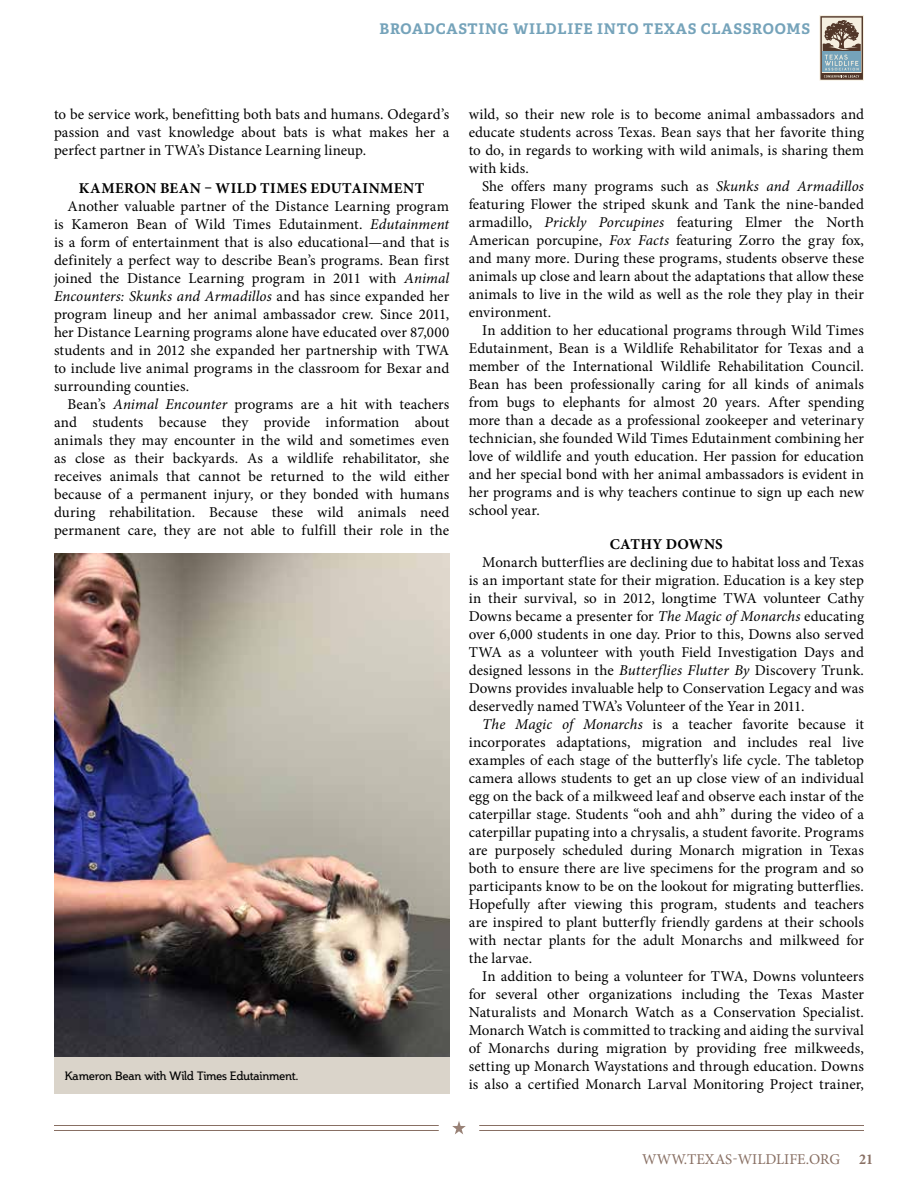
<style>
.page{position:relative;width:918px;height:1188px;background:#fff}
.page>*{position:absolute;margin:0;border:0;box-sizing:border-box;transform-origin:0 0}
.t1{font:15px/18px "Minion Pro";letter-spacing:.005em;color:#000;text-align:justify}
.t2{font:700 15px "Minion Pro";letter-spacing:.03em;color:#000}
.t3{font:15px "Minion Pro";color:#886f63}
.t4{font:700 condensed 15px "Minion Pro";color:#886f63}
.t5{font:700 14.7px "Adelle Basic";letter-spacing:.05em;color:#75a3ba}
.t6{font:12px "Steinem";letter-spacing:-.01em;color:#000}
.s1{font-style:italic}
</style>
<div class="page">
<svg style="left:452px;top:1121px;width:14px;height:13px"></svg>
<hr style="left:479px;top:1125px;width:385px;height:1px;background:#886f63">
<hr style="left:479px;top:1130px;width:385px;height:1px;background:#886f63">
<hr style="left:54px;top:1125px;width:385px;height:1px;background:#886f63">
<hr style="left:54px;top:1130px;width:385px;height:1px;background:#886f63">
<svg style="left:819px;top:15px;width:45px;height:66px;background:#999792"></svg>
<img style="left:54px;top:554px;width:395px;height:503px">
<div style="left:54px;top:1057px;width:395px;height:37px;background:#dad4ca"></div>
<p class="t5" style="left:380px;top:19px;width:432px">BROADCASTING WILDLIFE INTO TEXAS CLASSROOMS</p>
<p class="t1" style="left:54px;top:105px;width:397px">to be service work, benefitting both bats and humans. Odegard’s passion and vast knowledge about bats is what makes her a perfect partner in TWA’s Distance Learning lineup.</p>
<p class="t2" style="left:79px;top:178px;width:347px">KAMERON BEAN – WILD TIMES EDUTAINMENT</p>
<p class="t1" style="left:54px;top:197px;width:397px;text-indent:14px">Another valuable partner of the Distance Learning program is Kameron Bean of Wild Times Edutainment. <span class="s1">Edutainment </span>is a form of entertainment that is also educational—and that is definitely a perfect way to describe Bean’s programs. Bean first joined the Distance Learning program in 2011 with <span class="s1">Animal Encounters: Skunks and Armadillos</span> and has since expanded her program lineup and her animal ambassador crew. Since 2011, her Distance Learning programs alone have educated over 87,000 students and in 2012 she expanded her partnership with TWA to include live animal programs in the classroom for Bexar and surrounding counties.</p>
<p class="t1" style="left:54px;top:395px;width:397px;text-indent:14px">Bean’s <span class="s1">Animal Encounter</span> programs are a hit with teachers and students because they provide information about animals they may encounter in the wild and sometimes even as close as their backyards. As a wildlife rehabilitator, she receives animals that cannot be returned to the wild either because of a permanent injury, or they bonded with humans during rehabilitation. Because these wild animals need permanent care, they are not able to fulfill their role in the</p>
<p class="t6" style="left:65px;top:1069px;width:235px">Kameron Bean with Wild Times Edutainment.</p>
<p class="t1" style="left:469px;top:105px;width:397px">wild, so their new role is to become animal ambassadors and educate students across Texas. Bean says that her favorite thing to do, in regards to working with wild animals, is sharing them with kids.</p>
<p class="t1" style="left:469px;top:177px;width:397px;text-indent:13px">She offers many programs such as <span class="s1">Skunks and Armadillos </span>featuring Flower the striped skunk and Tank the nine-banded armadillo, <span class="s1">Prickly Porcupines</span> featuring Elmer the North American porcupine, <span class="s1">Fox Facts</span> featuring Zorro the gray fox, and many more. During these programs, students observe these animals up close and learn about the adaptations that allow these animals to live in the wild as well as the role they play in their environment.</p>
<p class="t1" style="left:469px;top:321px;width:397px;text-indent:14px">In addition to her educational programs through Wild Times Edutainment, Bean is a Wildlife Rehabilitator for Texas and a member of the International Wildlife Rehabilitation Council.<br>Bean has been professionally caring for all kinds of animals from bugs to elephants for almost 20 years. After spending more than a decade as a professional zookeeper and veterinary technician, she founded Wild Times Edutainment combining her love of wildlife and youth education. Her passion for education and her special bond with her animal ambassadors is evident in her programs and is why teachers continue to sign up each new school year.</p>
<p class="t2" style="left:610px;top:534px;width:115px">CATHY DOWNS</p>
<p class="t1" style="left:469px;top:554px;width:397px;text-indent:14px">Monarch butterflies are declining due to habitat loss and Texas is an important state for their migration. Education is a key step in their survival, so in 2012, longtime TWA volunteer Cathy Downs became a presenter for <span class="s1">The Magic of Monarchs</span> educating over 6,000 students in one day. Prior to this, Downs also served TWA as a volunteer with youth Field Investigation Days and designed lessons in the <span class="s1">Butterflies Flutter By</span> Discovery Trunk.<br>Downs provides invaluable help to Conservation Legacy and was deservedly named TWA’s Volunteer of the Year in 2011.</p>
<p class="t1" style="left:469px;top:716px;width:397px;text-indent:14px"><span class="s1">The Magic of Monarchs</span> is a teacher favorite because it incorporates adaptations, migration and includes real live examples of each stage of the butterfly's life cycle. The tabletop camera allows students to get an up close view of an individual egg on the back of a milkweed leaf and observe each instar of the caterpillar stage. Students “ooh and ahh” during the video of a caterpillar pupating into a chrysalis, a student favorite. Programs are purposely scheduled during Monarch migration in Texas both to ensure there are live specimens for the program and so participants know to be on the lookout for migrating butterflies.<br>Hopefully after viewing this program, students and teachers are inspired to plant butterfly friendly gardens at their schools with nectar plants for the adult Monarchs and milkweed for the larvae.</p>
<p class="t1" style="left:469px;top:968px;width:397px;text-indent:14px">In addition to being a volunteer for TWA, Downs volunteers for several other organizations including the Texas Master Naturalists and Monarch Watch as a Conservation Specialist.<br>Monarch Watch is committed to tracking and aiding the survival of Monarchs during migration by providing free milkweeds, setting up Monarch Waystations and through education. Downs is also a certified Monarch Larval Monitoring Project trainer,</p>
<p class="t3" style="left:642px;top:1149px;width:199px">WWW.TEXAS-WILDLIFE.ORG</p>
<p class="t4" style="left:859px;top:1149px;width:15px">21</p>
</div>
